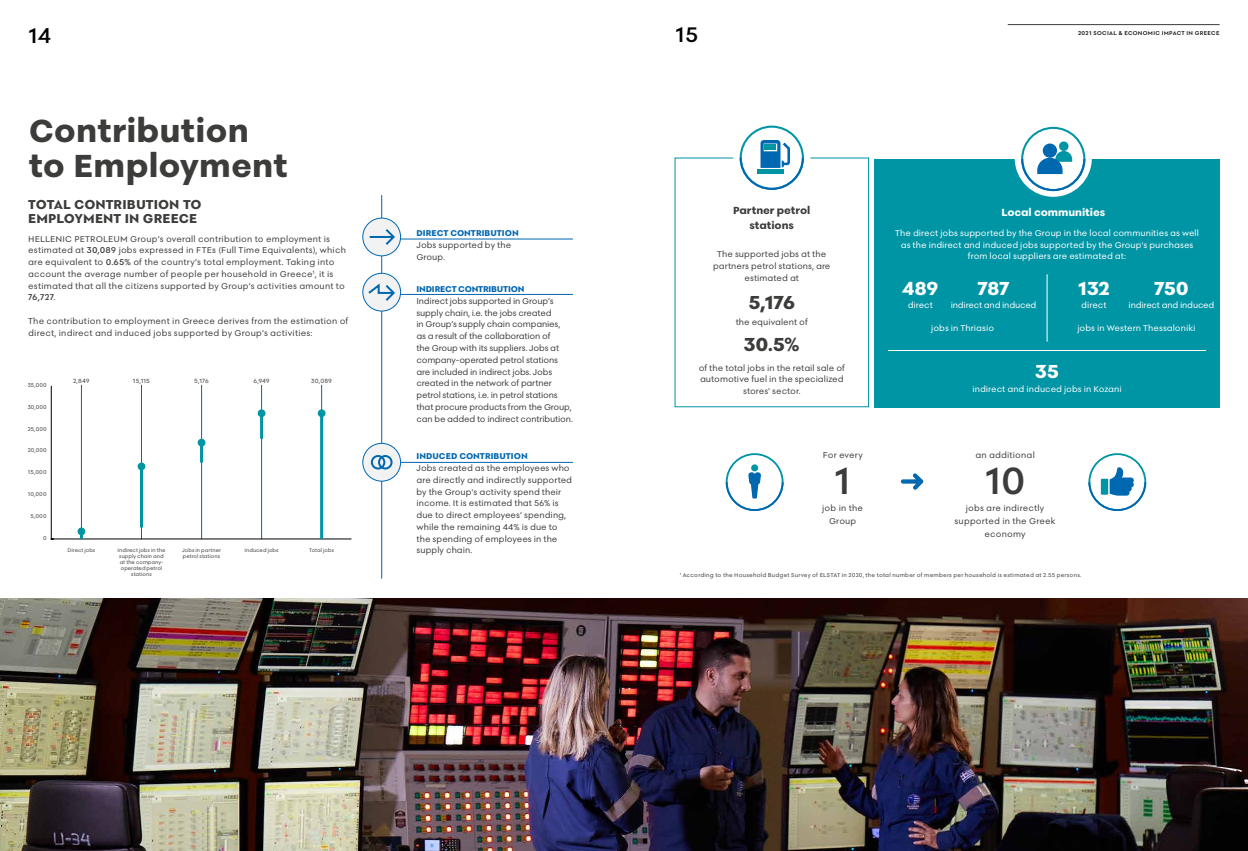
<style>
.page{position:relative;width:1248px;height:851px;background:#fff}
.page>*{position:absolute;margin:0;border:0;box-sizing:border-box;transform-origin:0 0}
.t1{font:500 43.8px "PF Spekk VAR";color:#3c3c3b}
.t2{font:700 37px/35px "PF Spekk VAR";color:#3c3c3b}
.t3{font:500 24.5px "PF Spekk VAR";color:#000}
.t4{font:700 21.8px "PF Spekk VAR";letter-spacing:-.03em;color:#fff}
.t5{font:700 21.8px/42.2px "PF Spekk VAR";color:#3c3c3b}
.t6{font:700 15px/13.2px "PF Spekk VAR";letter-spacing:.005em;color:#3c3c3b}
.t7{font:700 12px/14.4px "PF Spekk VAR";letter-spacing:-.005em;color:#3c3c3b;text-align:center}
.t8{font:700 12px "PF Spekk VAR";letter-spacing:-.01em;color:#fff}
.t9{font:9.8px/11.8px "PF Spekk VAR";letter-spacing:.005em;color:#3c3c3b}
.t10{font:9.8px/11.8px "PF Spekk VAR";letter-spacing:-.02em;color:#3c3c3b}
.t11{font:9.8px/11.8px "PF Spekk VAR";color:#fff;text-align:center}
.t12{font:700 9.8px "PF Spekk VAR";color:#0067b1}
.t13{font:9.8px "PF Spekk VAR";letter-spacing:-.02em;color:#fff}
.t14{font:700 9.8px "PF Spekk VAR";letter-spacing:-.02em;color:#0067b1}
.t15{font:7px "PF Spekk VAR";color:#3c3c3b}
.t16{font:6.5px "PF Spekk VAR";letter-spacing:.03em;color:#3c3c3b}
.t17{font:500 6.5px "PF Spekk VAR";letter-spacing:.045em;color:#000}
.t18{font:6px/6px "PF Spekk VAR";letter-spacing:.005em;color:#3c3c3b;text-align:center}
.s1{font-weight:500}
</style>
<div class="page">
<hr style="left:1007px;top:24px;width:212px;height:1px;background:#3c3c3b">
<hr style="left:381px;top:195px;width:1px;height:383px;background:#0067b1">
<hr style="left:395px;top:239px;width:178px;height:1px;background:#0067b1">
<hr style="left:395px;top:462px;width:178px;height:1px;background:#0067b1">
<hr style="left:395px;top:294px;width:178px;height:1px;background:#0067b1">
<div style="left:363px;top:273px;width:37px;height:38px;background:#f2f2f2;border-radius:50%"></div>
<div style="left:362px;top:273px;width:39px;height:38px;border:1px solid #0067b1;border-radius:50%"></div>
<svg style="left:366px;top:281px;width:29px;height:22px"></svg>
<div style="left:363px;top:218px;width:37px;height:38px;background:#f2f2f2;border-radius:50%"></div>
<div style="left:362px;top:217px;width:39px;height:39px;border:1px solid #0067b1;border-radius:50%"></div>
<hr style="left:369px;top:236px;width:24px;height:2px;background:#0067b1">
<svg style="left:385px;top:229px;width:10px;height:16px"></svg>
<div style="left:363px;top:443px;width:37px;height:38px;background:#f2f2f2;border-radius:50%"></div>
<div style="left:362px;top:443px;width:39px;height:38px;border:1px solid #0067b1;border-radius:50%"></div>
<div style="left:371px;top:455px;width:14px;height:14px;border:2px solid #0067b1;border-radius:50%"></div>
<div style="left:378px;top:455px;width:14px;height:14px;border:2px solid #0067b1;border-radius:50%"></div>
<hr style="left:261px;top:385px;width:1px;height:154px;background:#0067b1">
<hr style="left:321px;top:385px;width:1px;height:154px;background:#0067b1">
<hr style="left:201px;top:385px;width:1px;height:154px;background:#0067b1">
<hr style="left:141px;top:385px;width:1px;height:154px;background:#0067b1">
<hr style="left:81px;top:385px;width:1px;height:154px;background:#0067b1">
<hr style="left:51px;top:386px;width:1px;height:153px;background:#000">
<hr style="left:51px;top:538px;width:300px;height:1px;background:#000">
<hr style="left:320px;top:413px;width:3px;height:126px;background:#0095a5">
<div style="left:318px;top:409px;width:7px;height:8px;background:#0095a5;border-radius:50%"></div>
<hr style="left:260px;top:413px;width:3px;height:25px;background:#0095a5">
<div style="left:258px;top:409px;width:7px;height:8px;background:#0095a5;border-radius:50%"></div>
<hr style="left:200px;top:442px;width:3px;height:20px;background:#0095a5">
<div style="left:198px;top:438px;width:7px;height:8px;background:#0095a5;border-radius:50%"></div>
<hr style="left:140px;top:466px;width:3px;height:61px;background:#0095a5">
<div style="left:138px;top:462px;width:7px;height:8px;background:#0095a5;border-radius:50%"></div>
<svg style="left:80px;top:535px;width:3px;height:4px"></svg>
<div style="left:78px;top:527px;width:7px;height:8px;background:#0095a5;border-radius:50%"></div>
<div style="left:674px;top:157px;width:195px;height:250px;border:1px solid #0095a5"></div>
<div style="left:874px;top:159px;width:345px;height:248px;background:#0095a5"></div>
<div style="left:733px;top:119px;width:77px;height:77px;background:#fff;border-radius:50%"></div>
<svg style="left:739px;top:140px;width:65px;height:50px"></svg>
<svg style="left:1014px;top:120px;width:77px;height:77px"></svg>
<svg style="left:1058px;top:141px;width:10px;height:10px"></svg>
<svg style="left:1020px;top:151px;width:66px;height:41px"></svg>
<div style="left:1042px;top:143px;width:14px;height:15px;background:#0067b1;border-radius:50%"></div>
<hr style="left:1046px;top:274px;width:1px;height:67px;background:#fff">
<svg style="left:901px;top:473px;width:22px;height:16px"></svg>
<svg style="left:725px;top:464px;width:59px;height:47px"></svg>
<svg style="left:1088px;top:467px;width:58px;height:44px"></svg>
<img style="left:0;top:598px;width:1247px;height:252px">
<hr style="left:888px;top:350px;width:317px;height:1px;background:#fff">
<h3 class="t3" style="left:28px;top:21px;width:25px">14</h3>
<h3 class="t3" style="left:675px;top:20px;width:25px">15</h3>
<p class="t17" style="left:1077px;top:29px;width:143px">2021 SOCIAL &amp; ECONOMIC IMPACT IN GREECE</p>
<h2 class="t2" style="left:29px;top:113px;width:260px">Contribution to Employment</h2>
<h3 class="t6" style="left:28px;top:198px;width:175px">TOTAL CONTRIBUTION TO<br>EMPLOYMENT IN GREECE</h3>
<p class="t9" style="left:28px;top:232px;width:319px">HELLENIC PETROLEUM Group’s overall contribution to employment is estimated at <span class="s1">30,089</span> jobs expressed in FTEs (Full Time Equivalents), which are equivalent to <span class="s1">0.65%</span> of the country’s total employment. Taking into account the average number of people per household in Greece<sup>1</sup>, it is estimated that all the citizens supported by Group’s activities amount to <span class="s1">76,727</span>.</p>
<p class="t9" style="left:28px;top:314px;width:322px">The contribution to employment in Greece derives from the estimation of direct, indirect and induced jobs supported by Group’s activities:</p>
<p class="t16" style="left:28px;top:380px;width:20px">35,000</p>
<p class="t16" style="left:28px;top:402px;width:20px">30,000</p>
<p class="t16" style="left:28px;top:424px;width:20px">25,000</p>
<p class="t16" style="left:28px;top:446px;width:20px">20,000</p>
<p class="t16" style="left:28px;top:468px;width:20px">15,000</p>
<p class="t16" style="left:28px;top:490px;width:20px">10,000</p>
<p class="t16" style="left:30px;top:512px;width:18px">5,000</p>
<p class="t16" style="left:43px;top:534px;width:5px">0</p>
<p class="t15" style="left:73px;top:376px;width:18px">2,849</p>
<p class="t15" style="left:133px;top:376px;width:18px">15,115</p>
<p class="t15" style="left:194px;top:376px;width:16px">5,176</p>
<p class="t15" style="left:253px;top:376px;width:18px">6,949</p>
<p class="t15" style="left:311px;top:376px;width:22px">30,089</p>
<p class="t12" style="left:416px;top:227px;width:104px">DIRECT CONTRIBUTION</p>
<p class="t9" style="left:416px;top:238px;width:96px">Jobs supported by the<br>Group.</p>
<p class="t14" style="left:416px;top:283px;width:109px">INDIRECT CONTRIBUTION</p>
<p class="t10" style="left:416px;top:295px;width:158px">Indirect jobs supported in Group’s supply chain, i.e. the jobs created<br>in Group’s supply chain companies,<br>as a result of the collaboration of<br>the Group with its suppliers. Jobs at company-operated petrol stations are included in indirect jobs. Jobs created in the network of partner petrol stations, i.e. in petrol stations that procure products from the Group, can be added to indirect contribution.</p>
<p class="t12" style="left:416px;top:450px;width:113px">INDUCED CONTRIBUTION</p>
<p class="t9" style="left:416px;top:461px;width:157px">Jobs created as the employees who are directly and indirectly supported by the Group's activity spend their income. It is estimated that 56% is due to direct employees’ spending, while the remaining 44% is due to the spending of employees in the</p>
<p class="t18" style="left:68px;top:546px;width:29px">Direct jobs</p>
<p class="t9" style="left:416px;top:544px;width:57px">supply chain.</p>
<p class="t18" style="left:118px;top:546px;width:49px">Indirect jobs in the supply chain and at the company&shy;operated petrol stations</p>
<p class="t18" style="left:182px;top:546px;width:40px;text-align:left">Jobs in partner petrol stations</p>
<p class="t18" style="left:245px;top:546px;width:35px">Induced jobs</p>
<p class="t18" style="left:309px;top:546px;width:26px">Total jobs</p>
<p class="t7" style="left:733px;top:203px;width:79px">Partner petrol stations</p>
<p class="t8" style="left:1001px;top:205px;width:105px">Local communities</p>
<p class="t9" style="left:713px;top:248px;width:119px;text-align:center">The supported jobs at the partners petrol stations, are estimated at</p>
<p class="t11" style="left:895px;top:226px;width:305px">The direct jobs supported by the Group in the local communities as well as the indirect and induced jobs supported by the Group's purchases from local suppliers are estimated at:</p>
<h3 class="t4" style="left:1077px;top:275px;width:33px">132</h3>
<h3 class="t4" style="left:901px;top:275px;width:38px">489</h3>
<h3 class="t4" style="left:977px;top:275px;width:34px">787</h3>
<h3 class="t4" style="left:1154px;top:275px;width:36px">750</h3>
<h3 class="t5" style="left:743px;top:280px;width:57px">5,176<br>30.5%</h3>
<p class="t11" style="left:907px;top:299px;width:27px">direct</p>
<p class="t13" style="left:950px;top:299px;width:87px">indirect and induced</p>
<p class="t11" style="left:1081px;top:299px;width:27px">direct</p>
<p class="t13" style="left:1128px;top:299px;width:87px">indirect and induced</p>
<p class="t11" style="left:931px;top:322px;width:64px">jobs in Thriasio</p>
<p class="t11" style="left:1077px;top:322px;width:119px">jobs in Western Thessaloniki</p>
<p class="t9" style="left:735px;top:315px;width:74px">the equivalent of</p>
<p class="t9" style="left:698px;top:361px;width:148px;text-align:center">of the total jobs in the retail sale of automotive fuel in the specialized stores' sector.</p>
<h3 class="t4" style="left:1035px;top:357px;width:25px">35</h3>
<p class="t11" style="left:972px;top:382px;width:151px">indirect and induced jobs in Kozani</p>
<p class="t9" style="left:822px;top:448px;width:42px">For every</p>
<p class="t9" style="left:975px;top:448px;width:61px">an additional</p>
<h1 class="t1" style="left:833px;top:454px;width:20px">1</h1>
<h1 class="t1" style="left:984px;top:454px;width:43px">10</h1>
<p class="t9" style="left:822px;top:501px;width:42px;line-height:13px;text-align:center">job in the<br>Group</p>
<p class="t9" style="left:954px;top:501px;width:102px;line-height:13px;text-align:center">jobs are indirectly supported in the Greek economy</p>
<p class="t16" style="left:680px;top:571px;width:403px"><sup>1</sup> According to the Household Budget Survey of ELSTAT in 2020, the total number of members per household is estimated at 2.55 persons.</p>
</div>
